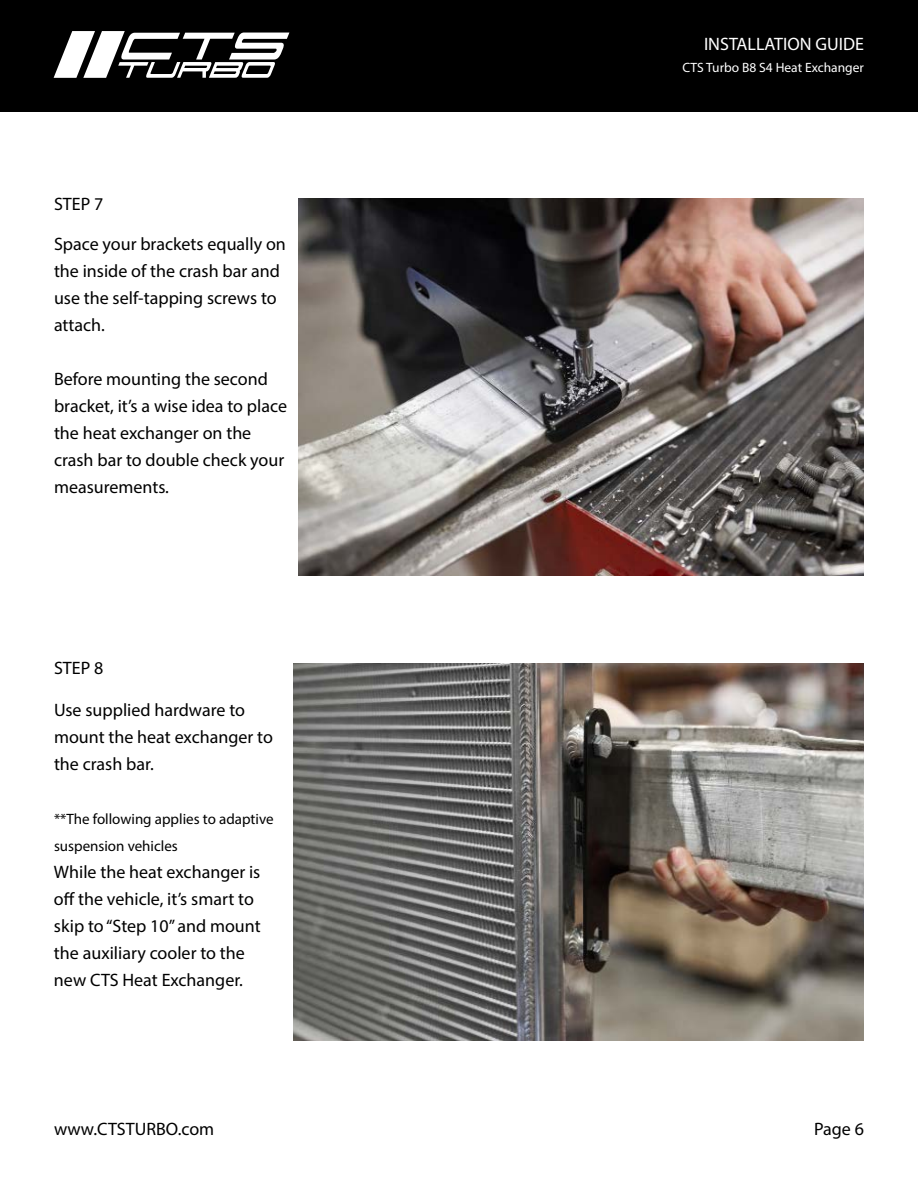
<style>
.page{position:relative;width:918px;height:1188px;background:#fff}
.page>*{position:absolute;margin:0;border:0;box-sizing:border-box;transform-origin:0 0}
.t1{font:18px/27px "Myriad Pro";color:#000}
.t2{font:18px "Myriad Pro";color:#fff}
.t3{font:15px/27px "Myriad Pro";color:#000}
.t4{font:13.5px "Myriad Pro";color:#fff}
</style>
<div class="page">
<div style="left:0;top:0;width:918px;height:112px;background:#000"></div>
<svg style="left:54px;top:31px;width:235px;height:47px"></svg>
<img style="left:293px;top:663px;width:571px;height:377px">
<img style="left:298px;top:198px;width:566px;height:377px">
<p class="t2" style="left:704px;top:33px;width:161px">INSTALLATION GUIDE</p>
<p class="t1" style="left:54px;top:190px;width:51px">STEP 7</p>
<p class="t1" style="left:54px;top:230px;width:233px">Space your brackets equally on the inside of the crash bar and use the self-tapping screws to attach.</p>
<p class="t1" style="left:54px;top:365px;width:235px">Before mounting the second bracket, it’s a wise idea to place the heat exchanger on the crash bar to double check your measurements.</p>
<p class="t1" style="left:54px;top:654px;width:51px">STEP 8</p>
<p class="t1" style="left:54px;top:696px;width:220px">Use supplied hardware to mount the heat exchanger to the crash bar.</p>
<p class="t3" style="left:54px;top:805px;width:221px">**The following applies to adaptive suspension vehicles</p>
<p class="t1" style="left:54px;top:858px;width:208px">While the heat exchanger is off the vehicle, it’s smart to skip to “Step 10” and mount the auxiliary cooler to the new CTS Heat Exchanger.</p>
<p class="t4" style="left:682px;top:59px;width:183px">CTS Turbo B8 S4 Heat Exchanger</p>
<p class="t1" style="left:54px;top:1115px;width:162px">www.CTSTURBO.com</p>
<p class="t1" style="left:814px;top:1115px;width:51px">Page 6</p>
</div>
